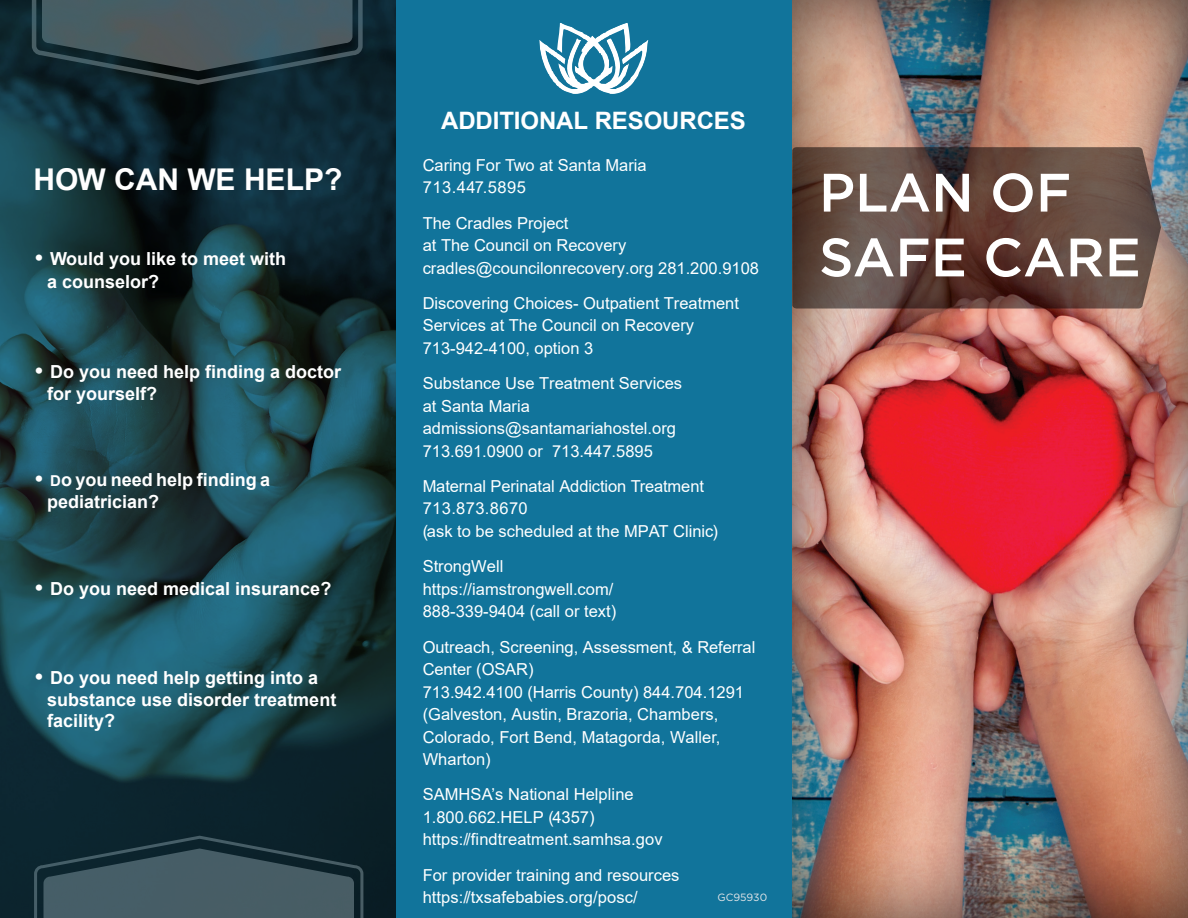
<style>
.page{position:relative;width:1188px;height:918px;background:#fff}
.page>*{position:absolute;margin:0;border:0;box-sizing:border-box;transform-origin:0 0}
.t1{font:500 54px/64.8px "Gotham";color:#fff}
.t2{font:700 30px "Arial";color:#fff}
.t3{font:700 24px "Arial";letter-spacing:-.005em;color:#fff}
.t4{font:700 18px/22.5px "Arial";color:#fff}
.t5{font:16.5px/22.5px "Arial";color:#fff}
.t6{font:10.5px "Gotham";letter-spacing:-.005em;color:#e6e7e9}
.s1{font-family:"Gotham";font-size:21px}
.s2{font-size:15px}
</style>
<div class="page">
<div style="left:789px;top:0;width:399px;height:918px;background:#231f20;opacity:.75"></div>
<div style="left:396px;top:0;width:396px;height:918px;background:#11749b"></div>
<svg style="left:539px;top:23px;width:87px;height:71px"></svg>
<svg style="left:0;top:0;width:396px;height:918px;background:#173b43"></svg>
<svg style="left:792px;top:147px;width:369px;height:162px;background:#62483f"></svg>
<svg style="left:32px;top:0;width:331px;height:55px;background:#44575e"></svg>
<svg style="left:34px;top:865px;width:329px;height:53px;background:#415860"></svg>
<h2 class="t2" style="left:34px;top:158px;width:310px">HOW CAN WE HELP?</h2>
<p class="t4" style="left:47px;top:248px;width:240px;text-indent:-14px"><span class="s1">•</span> Would you like to meet with a counselor?</p>
<p class="t4" style="left:47px;top:360px;width:296px;text-indent:-14px"><span class="s1">•</span> Do you need help finding a doctor for yourself?</p>
<p class="t4" style="left:47px;top:469px;width:224px;line-height:21.6px;text-indent:-13px"><span class="s1">•</span> <span class="s2">D</span>o you need help finding a pediatrician?</p>
<p class="t4" style="left:34px;top:578px;width:299px"><span class="s1">•</span> Do you need medical insurance?</p>
<p class="t4" style="left:47px;top:667px;width:291px;line-height:21.9px;text-indent:-14px"><span class="s1">•</span> Do you need help getting into a substance use disorder treatment facility?</p>
<h3 class="t3" style="left:441px;top:104px;width:306px">ADDITIONAL RESOURCES</h3>
<p class="t5" style="left:423px;top:154px;width:226px">Caring For Two at Santa Maria<br>713.447.5895</p>
<p class="t5" style="left:423px;top:211px;width:338px">The Cradles Project<br>at The Council on Recovery cradles@councilonrecovery.org 281.200.9108</p>
<p class="t5" style="left:423px;top:292px;width:318px">Discovering Choices- Outpatient Treatment<br>Services at The Council on Recovery<br>713-942-4100, option 3</p>
<p class="t5" style="left:423px;top:372px;width:261px">Substance Use Treatment Services at Santa Maria admissions@santamariahostel.org<br>713.691.0900 or 713.447.5895</p>
<p class="t5" style="left:423px;top:475px;width:297px">Maternal Perinatal Addiction Treatment<br>713.873.8670<br>(ask to be scheduled at the MPAT Clinic)</p>
<p class="t5" style="left:423px;top:555px;width:195px">StrongWell https://iamstrongwell.com/<br>888-339-9404 (call or text)</p>
<p class="t5" style="left:423px;top:635px;width:334px">Outreach, Screening, Assessment, &amp; Referral Center (OSAR)<br>713.942.4100 (Harris County) 844.704.1291 (Galveston, Austin, Brazoria, Chambers, Colorado, Fort Bend, Matagorda, Waller, Wharton)</p>
<p class="t5" style="left:423px;top:783px;width:241px">SAMHSA’s National Helpline<br>1.800.662.HELP (4357) https://findtreatment.samhsa.gov</p>
<p class="t5" style="left:423px;top:864px;width:258px">For provider training and resources https://txsafebabies.org/posc/</p>
<p class="t6" style="left:717px;top:891px;width:51px">GC95930</p>
<h1 class="t1" style="left:819px;top:159px;width:323px">PLAN OF<br>SAFE CARE</h1>
</div>
